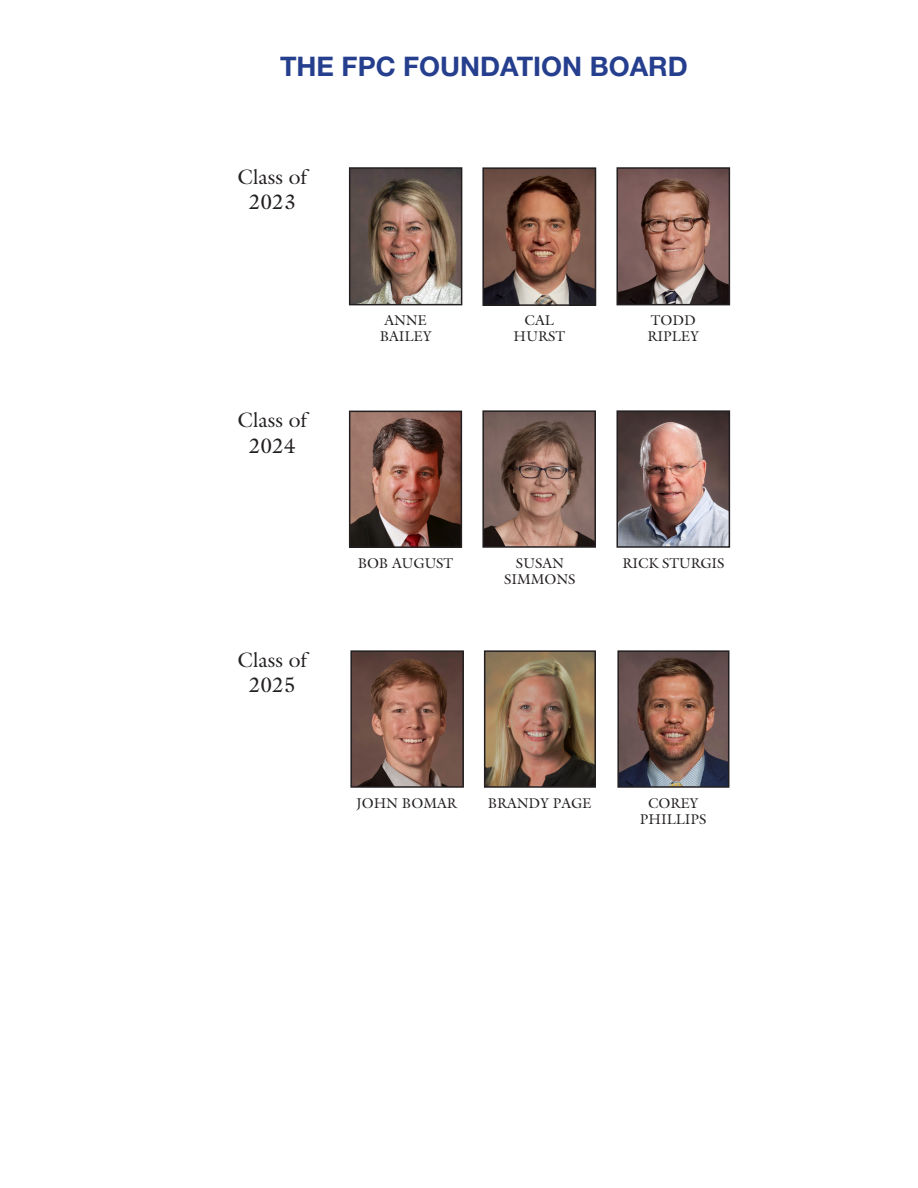
<style>
.page{position:relative;width:918px;height:1188px;background:#fff}
.page>*{position:absolute;margin:0;border:0;box-sizing:border-box;transform-origin:0 0}
.t1{font:700 27px "Helvetica Neue LT Std";color:#253f8e}
.t2{font:21px/25.2px "Galliard";color:#231f20;text-align:center}
.t3{font:14.25px/16.5px "Galliard";color:#231f20;text-align:center}
</style>
<div class="page">
<img style="left:619px;top:170px;width:108px;height:132px">
<div style="left:616px;top:167px;width:114px;height:138px;border:2px solid #231f20"></div>
<img style="left:485px;top:170px;width:108px;height:133px">
<div style="left:482px;top:167px;width:114px;height:139px;border:2px solid #231f20"></div>
<img style="left:352px;top:170px;width:107px;height:132px">
<div style="left:349px;top:167px;width:113px;height:138px;border:2px solid #231f20"></div>
<img style="left:352px;top:414px;width:107px;height:131px">
<div style="left:349px;top:411px;width:113px;height:137px;border:2px solid #231f20"></div>
<img style="left:619px;top:413px;width:108px;height:132px">
<div style="left:616px;top:410px;width:114px;height:138px;border:2px solid #231f20"></div>
<img style="left:485px;top:413px;width:108px;height:132px">
<div style="left:482px;top:410px;width:114px;height:138px;border:2px solid #231f20"></div>
<img style="left:353px;top:653px;width:108px;height:132px">
<div style="left:350px;top:650px;width:114px;height:138px;border:2px solid #231f20"></div>
<img style="left:620px;top:653px;width:106px;height:132px">
<div style="left:617px;top:650px;width:112px;height:138px;border:2px solid #231f20"></div>
<img style="left:487px;top:653px;width:106px;height:132px">
<div style="left:484px;top:650px;width:112px;height:138px;border:2px solid #231f20"></div>
<p class="t1" style="left:280px;top:50px;width:409px">THE FPC FOUNDATION BOARD</p>
<p class="t2" style="left:238px;top:164px;width:71px">Class of<br>2023</p>
<p class="t2" style="left:238px;top:407px;width:71px">Class of<br>2024</p>
<p class="t2" style="left:238px;top:647px;width:71px">Class of<br>2025</p>
<p class="t3" style="left:380px;top:311px;width:53px">ANNE<br>BAILEY</p>
<p class="t3" style="left:514px;top:311px;width:53px">CAL<br>HURST</p>
<p class="t3" style="left:648px;top:311px;width:53px;text-align:left">TODD<br>RIPLEY</p>
<p class="t3" style="left:358px;top:554px;width:97px">BOB AUGUST</p>
<p class="t3" style="left:504px;top:554px;width:73px">SUSAN<br>SIMMONS</p>
<p class="t3" style="left:623px;top:554px;width:103px">RICK STURGIS</p>
<p class="t3" style="left:356px;top:794px;width:102px">JOHN BOMAR</p>
<p class="t3" style="left:488px;top:794px;width:105px">BRANDY PAGE</p>
<p class="t3" style="left:640px;top:794px;width:68px">COREY<br>PHILLIPS</p>
</div>
